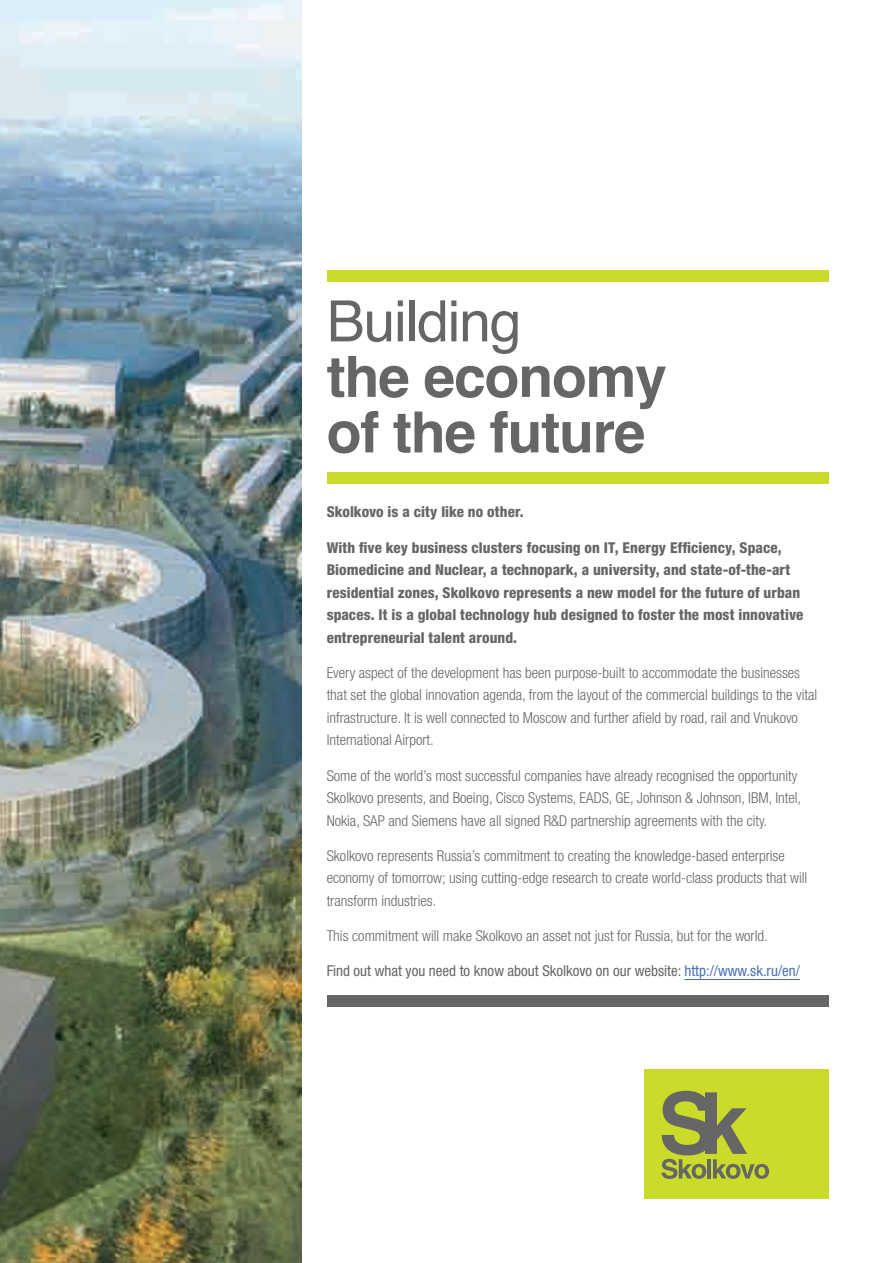
<style>
.page{position:relative;width:893px;height:1263px;background:#fff}
.page>*{position:absolute;margin:0;border:0;box-sizing:border-box;transform-origin:0 0}
.t1{font:700 57px/55.5px "Helvetica";letter-spacing:-.02em;color:#666}
.t2{font:57px "Helvetica";letter-spacing:-.02em;color:#666}
.t3{font:300 condensed 15px/22.5px "Helvetica Neue";color:#666}
.t4{font:800 condensed 15px/22.5px "Helvetica Neue";letter-spacing:.005em;color:#666}
.t5{font:condensed 15px "Helvetica Neue";color:#666}
.s1{color:#4970b6}
</style>
<div class="page">
<div style="left:644px;top:1069px;width:184px;height:130px;background:#cadb2a"></div>
<svg style="left:662px;top:1091px;width:107px;height:88px"></svg>
<div style="left:327px;top:472px;width:501px;height:12px;background:#cadb2a"></div>
<div style="left:327px;top:995px;width:501px;height:12px;background:#666"></div>
<hr style="left:684px;top:979px;width:116px;height:1px;background:#4970b6">
<img style="left:0;top:0;width:301px;height:1263px">
<div style="left:327px;top:271px;width:501px;height:11px;background:#cadb2a"></div>
<h1 class="t2" style="left:327px;top:277px;width:196px">Building</h1>
<h1 class="t1" style="left:327px;top:350px;width:342px">the economy of the future</h1>
<p class="t4" style="left:327px;top:501px;width:199px">Skolkovo is a city like no other.</p>
<p class="t4" style="left:327px;top:536px;width:478px">With five key business clusters focusing on IT, Energy Efficiency, Space, Biomedicine and Nuclear, a technopark, a university, and state-of-the-art residential zones, Skolkovo represents a new model for the future of urban spaces. It is a global technology hub designed to foster the most innovative entrepreneurial talent around.</p>
<p class="t3" style="left:327px;top:661px;width:492px">Every aspect of the development has been purpose-built to accommodate the businesses that set the global innovation agenda, from the layout of the commercial buildings to the vital infrastructure. It is well connected to Moscow and further afield by road, rail and Vnukovo International Airport.</p>
<p class="t3" style="left:327px;top:764px;width:476px">Some of the world’s most successful companies have already recognised the opportunity<br>Skolkovo presents, and Boeing, Cisco Systems, EADS, GE, Johnson &amp; Johnson, IBM, Intel,<br>Nokia, SAP and Siemens have all signed R&amp;D partnership agreements with the city.</p>
<p class="t3" style="left:327px;top:844px;width:482px">Skolkovo represents Russia’s commitment to creating the knowledge-based enterprise economy of tomorrow; using cutting-edge research to create world-class products that will transform industries.</p>
<p class="t3" style="left:327px;top:924px;width:443px">This commitment will make Skolkovo an asset not just for Russia, but for the world.</p>
<p class="t5" style="left:327px;top:962px;width:475px">Find out what you need to know about Skolkovo on our website: <span class="s1">http://www.sk.ru/en/</span></p>
</div>
